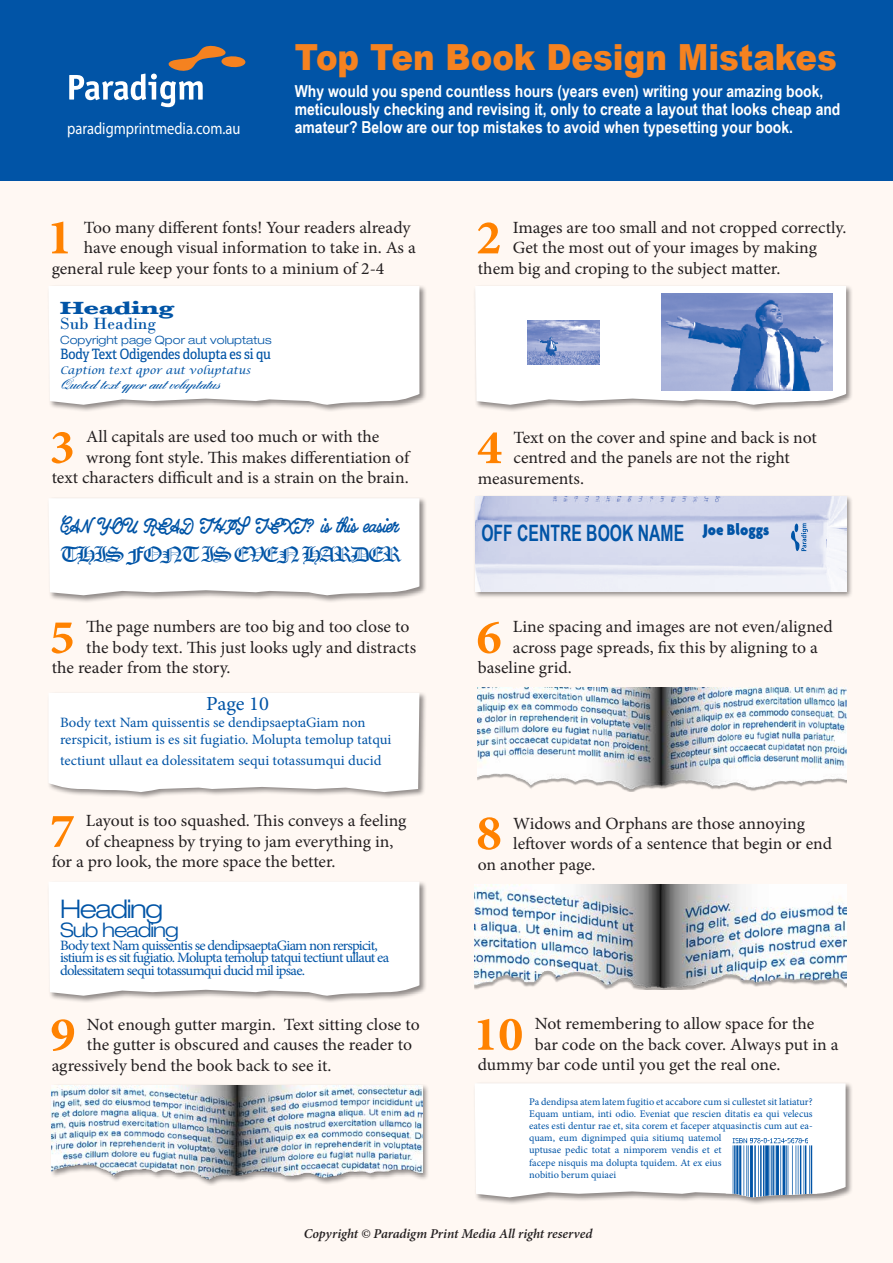
<style>
.page{position:relative;width:893px;height:1263px;background:#fff}
.page>*{position:absolute;margin:0;border:0;box-sizing:border-box;transform-origin:0 0}
.t1{font:700 50.25px "Minion Pro";color:#ff8200}
.t2{font:700 48.75px "Minion Pro";color:#ff8200}
.t3{font:900 36px "Arial";color:#f58220;scale:.9 1}
.t4{font:300 expanded 25.65px "Helvetica Neue LT Std";letter-spacing:-.05em;color:#0154a6}
.t5{font:700 22.65px "Arial Narrow";color:#0154a6;scale:.85 1}
.t6{font:21px "Old English Text";letter-spacing:-.1em;color:#0154a6;scale:1.1 1}
.t7{font:300 expanded 19.95px "Helvetica Neue LT Std";letter-spacing:-.05em;color:#0154a6}
.t8{font:19.95px "Minion Pro";letter-spacing:-.005em;color:#0154a6}
.t9{font:700 17.25px "Baskerville BE";color:#0154a6;scale:1.5 1}
.t10{font:17.1px "Minion Pro";letter-spacing:-.005em;color:#231f20}
.t11{font:17.1px "Quimby Gubernatorial";letter-spacing:-.05em;color:#0154a6;scale:.93 1}
.t12{font:17.1px "Bodoni";color:#0154a6}
.t13{font:16.8px "Myriad Pro";color:#fff;scale:.86 1}
.t14{font:700 16.5px/18px "Arial Narrow";color:#fff}
.t15{font:600 15px "English Script EF";color:#0154a6}
.t16{font:14.25px/12.9px "Minion Pro";letter-spacing:-.04em;color:#0154a6}
.t17{font:14.25px/17.1px "Minion Pro";letter-spacing:-.005em;color:#0154a6}
.t18{font:14.25px "Minion Pro";color:#0154a6}
.t19{font:14.25px "Adelle Condensed";letter-spacing:-.01em;color:#0154a6}
.t20{font:italic 600 13.5px "Minion Pro";letter-spacing:-.005em;color:#231f20}
.t21{font:300 expanded 11.4px "Helvetica Neue LT Std";color:#0154a6}
.t22{font:italic 10.5px "Lucida Calligraphy";color:#0154a6}
.t23{font:10.2px/12.3px "Minion Pro";color:#0154a6}
</style>
<div class="page">
<div style="left:0;top:181px;width:893px;height:1082px;background:#fff8f3"></div>
<div style="left:0;top:0;width:893px;height:181px;background:#0154a6"></div>
<svg style="left:69px;top:45px;width:177px;height:62px"></svg>
<div style="left:47px;top:284px;width:380px;height:128px;background:#231f20;opacity:.5"></div>
<svg style="left:49px;top:286px;width:370px;height:119px"></svg>
<div style="left:47px;top:880px;width:380px;height:123px;background:#231f20;opacity:.5"></div>
<svg style="left:49px;top:882px;width:370px;height:114px"></svg>
<div style="left:47px;top:691px;width:380px;height:109px;background:#231f20;opacity:.5"></div>
<svg style="left:49px;top:693px;width:370px;height:99px"></svg>
<div style="left:47px;top:497px;width:380px;height:105px;background:#231f20;opacity:.5"></div>
<svg style="left:49px;top:498px;width:370px;height:97px"></svg>
<div style="left:50px;top:1084px;width:380px;height:102px;background:#231f20;opacity:.5"></div>
<img style="left:52px;top:1085px;width:371px;height:103px">
<div style="left:473px;top:284px;width:381px;height:128px;background:#231f20;opacity:.5"></div>
<svg style="left:475px;top:286px;width:371px;height:119px"></svg>
<img style="left:527px;top:320px;width:73px;height:44px">
<img style="left:662px;top:293px;width:171px;height:98px">
<div style="left:473px;top:494px;width:381px;height:105px;background:#231f20;opacity:.5"></div>
<img style="left:475px;top:496px;width:371px;height:95px">
<svg style="left:791px;top:523px;width:17px;height:29px"></svg>
<img style="left:477px;top:688px;width:369px;height:104px">
<img style="left:475px;top:885px;width:371px;height:104px">
<div style="left:473px;top:1082px;width:380px;height:123px;background:#231f20;opacity:.5"></div>
<svg style="left:475px;top:1083px;width:371px;height:114px"></svg>
<img style="left:726px;top:1137px;width:91px;height:60px">
<p class="t13" style="left:67px;top:118px;width:203px">paradigmprintmedia.com.au</p>
<h3 class="t3" style="left:295px;top:31px;width:604px">Top Ten Book Design Mistakes</h3>
<p class="t14" style="left:295px;top:81px;width:547px">Why would you spend countless hours (years even) writing your amazing book, meticulously checking and revising it, only to create a layout that looks cheap and amateur? Below are our top mistakes to avoid when typesetting your book.</p>
<h1 class="t1" style="left:47px;top:202px;width:27px">1</h1>
<p class="t10" style="left:84px;top:216px;width:328px">Too many different fonts! Your readers already</p>
<p class="t10" style="left:84px;top:236px;width:333px">have enough visual information to take in. As a</p>
<p class="t10" style="left:52px;top:257px;width:334px">general rule keep your fonts to a minium of 2-4</p>
<p class="t9" style="left:60px;top:297px;width:77px">Heading</p>
<p class="t12" style="left:60px;top:314px;width:97px">Sub Heading</p>
<p class="t21" style="left:60px;top:334px;width:213px">Copyright page Qpor aut voluptatus</p>
<p class="t19" style="left:60px;top:344px;width:212px">Body Text Odigendes dolupta es si qu</p>
<p class="t22" style="left:60px;top:364px;width:192px">Caption text qpor aut voluptatus</p>
<p class="t15" style="left:60px;top:377px;width:161px">Quoted text qpor aut voluptatus</p>
<h2 class="t2" style="left:50px;top:413px;width:27px">3</h2>
<p class="t10" style="left:86px;top:425px;width:295px">All capitals are used too much or with the</p>
<p class="t10" style="left:86px;top:446px;width:325px">wrong font style. This makes differentiation of</p>
<p class="t10" style="left:52px;top:466px;width:358px">text characters difficult and is a strain on the brain.</p>
<p class="t11" style="left:60px;top:516px;width:365px">CAN YOU READ THIS TEXT? is this easier</p>
<p class="t6" style="left:60px;top:540px;width:312px">THIS FONT IS EVEN HARDER</p>
<h2 class="t2" style="left:476px;top:203px;width:27px">2</h2>
<p class="t10" style="left:513px;top:216px;width:335px">Images are too small and not cropped correctly.</p>
<p class="t10" style="left:513px;top:236px;width:306px">Get the most out of your images by making</p>
<p class="t10" style="left:478px;top:257px;width:304px">them big and croping to the subject matter.</p>
<h2 class="t2" style="left:477px;top:413px;width:27px">4</h2>
<p class="t10" style="left:514px;top:426px;width:305px">Text on the cover and spine and back is not</p>
<p class="t10" style="left:514px;top:446px;width:278px">centred and the panels are not the right</p>
<p class="t10" style="left:478px;top:467px;width:108px">measurements.</p>
<h3 class="t5" style="left:481px;top:516px;width:340px">OFF CENTRE BOOK NAME <sup>Joe</sup> <sup>Bloggs</sup></h3>
<h2 class="t2" style="left:50px;top:603px;width:27px">5</h2>
<p class="t10" style="left:86px;top:615px;width:325px">The page numbers are too big and too close to</p>
<p class="t10" style="left:86px;top:636px;width:331px">the body text. This just looks ugly and distracts</p>
<p class="t10" style="left:52px;top:656px;width:180px">the reader from the story.</p>
<p class="t8" style="left:206px;top:690px;width:64px">Page 10</p>
<p class="t17" style="left:60px;top:714px;width:333px">Body text Nam quissentis se dendipsaeptaGiam non rerspicit, istium is es sit fugiatio. Molupta temolup tatqui</p>
<p class="t18" style="left:60px;top:751px;width:323px">tectiunt ullaut ea dolessitatem sequi totassumqui ducid</p>
<h2 class="t2" style="left:476px;top:603px;width:27px">6</h2>
<p class="t10" style="left:513px;top:615px;width:321px">Line spacing and images are not even/aligned</p>
<p class="t10" style="left:513px;top:636px;width:306px">across page spreads, fix this by aligning to a</p>
<p class="t10" style="left:478px;top:656px;width:96px">baseline grid.</p>
<h2 class="t2" style="left:50px;top:797px;width:27px">7</h2>
<p class="t10" style="left:86px;top:809px;width:322px">Layout is too squashed. This conveys a feeling</p>
<p class="t10" style="left:86px;top:830px;width:309px">of cheapness by trying to jam everything in,</p>
<p class="t10" style="left:52px;top:850px;width:285px">for a pro look, the more space the better.</p>
<h3 class="t4" style="left:60px;top:894px;width:105px">Heading</h3>
<p class="t7" style="left:60px;top:918px;width:120px">Sub heading</p>
<p class="t16" style="left:60px;top:938px;width:331px">Body text Nam quissentis se dendipsaeptaGiam non rerspicit, istium is es sit fugiatio. Molupta temolup tatqui tectiunt ullaut ea dolessitatem sequi totassumqui ducid mil ipsae.</p>
<h1 class="t1" style="left:476px;top:798px;width:27px">8</h1>
<p class="t10" style="left:513px;top:812px;width:293px">Widows and Orphans are those annoying</p>
<p class="t10" style="left:513px;top:832px;width:320px">leftover words of a sentence that begin or end</p>
<p class="t10" style="left:478px;top:853px;width:119px">on another page.</p>
<h2 class="t2" style="left:50px;top:1000px;width:27px">9</h2>
<p class="t10" style="left:87px;top:1013px;width:334px">Not enough gutter margin. Text sitting close to</p>
<p class="t10" style="left:87px;top:1033px;width:327px">the gutter is obscured and causes the reader to</p>
<p class="t10" style="left:52px;top:1054px;width:281px">agressively bend the book back to see it.</p>
<h2 class="t2" style="left:473px;top:1000px;width:52px">10</h2>
<p class="t10" style="left:535px;top:1012px;width:281px">Not remembering to allow space for the</p>
<p class="t10" style="left:535px;top:1033px;width:305px">bar code on the back cover. Always put in a</p>
<p class="t10" style="left:478px;top:1053px;width:304px">dummy bar code until you get the real one.</p>
<p class="t23" style="left:529px;top:1095px;width:285px">Pa dendipsa atem latem fugitio et accabore cum si cullestet sit latiatur?<br>Equam untiam, inti odio. Eveniat que rescien ditatis ea qui velecus eates esti dentur rae et, sita corem et faceper atquasinctis cum aut ea&shy;quam, eum dignimped quia sitiumq uatemol<br>uptusae pedic totat a nimporem vendis et et<br>facepe nisquis ma dolupta tquidem. At ex eius<br>nobitio berum quiaei</p>
<p class="t20" style="left:304px;top:1224px;width:290px">Copyright © Paradigm Print Media All right reserved</p>
</div>
